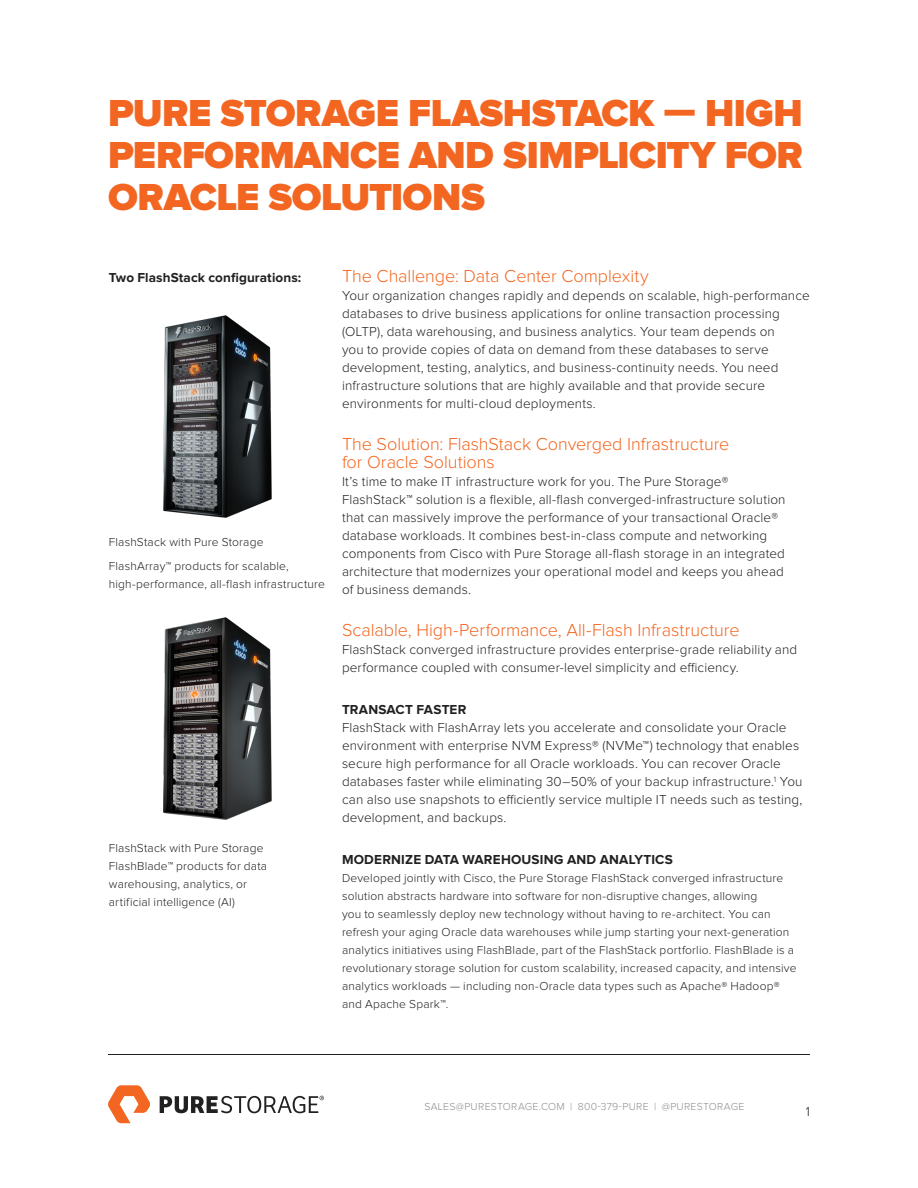
<style>
.page{position:relative;width:918px;height:1188px;background:#fff}
.page>*{position:absolute;margin:0;border:0;box-sizing:border-box;transform-origin:0 0}
.t1{font:900 39px/42px "Proxima Nova";letter-spacing:-.015em;color:#f36621;text-align:justify}
.t2{font:300 18px/18px "Proxima Nova";color:#f36621}
.t3{font:300 13.5px/18px "Proxima Nova";letter-spacing:.01em;color:#212121}
.t4{font:700 13.5px "Proxima Nova";letter-spacing:.01em;color:#212121}
.t5{font:300 12px/18px "Proxima Nova";letter-spacing:.015em;color:#212121}
.t6{font:300 10.5px "Proxima Nova";letter-spacing:.025em;color:#8b8d90}
</style>
<div class="page">
<svg style="left:108px;top:1085px;width:42px;height:38px"></svg>
<svg style="left:160px;top:1096px;width:164px;height:17px"></svg>
<hr style="left:108px;top:1054px;width:702px;height:1px;background:#212121">
<img style="left:163px;top:315px;width:109px;height:203px">
<img style="left:163px;top:617px;width:109px;height:203px">
<h1 class="t1" style="left:108px;top:94px;width:697px">PURE STORAGE FLASHSTACK — HIGH PERFORMANCE AND SIMPLICITY FOR ORACLE SOLUTIONS</h1>
<p class="t4" style="left:109px;top:271px;width:194px">Two FlashStack configurations:</p>
<p class="t5" style="left:109px;top:531px;width:181px;line-height:24px">FlashStack with Pure Storage<br>FlashArray™ products for scalable,</p>
<p class="t5" style="left:109px;top:576px;width:217px">high-performance, all-flash infrastructure</p>
<p class="t5" style="left:109px;top:840px;width:160px">FlashStack with Pure Storage<br>FlashBlade™ products for data warehousing, analytics, or artificial intelligence (AI)</p>
<h2 class="t2" style="left:342px;top:268px;width:308px">The Challenge: Data Center Complexity</h2>
<p class="t3" style="left:342px;top:287px;width:469px">Your organization changes rapidly and depends on scalable, high-performance databases to drive business applications for online transaction processing (OLTP), data warehousing, and business analytics. Your team depends on<br>you to provide copies of data on demand from these databases to serve development, testing, analytics, and business-continuity needs. You need infrastructure solutions that are highly available and that provide secure environments for multi-cloud deployments.</p>
<h2 class="t2" style="left:342px;top:436px;width:389px">The Solution: FlashStack Converged Infrastructure for Oracle Solutions</h2>
<p class="t3" style="left:342px;top:473px;width:445px">It’s time to make IT infrastructure work for you. The Pure Storage® FlashStack™ solution is a flexible, all-flash converged-infrastructure solution that can massively improve the performance of your transactional Oracle® database workloads. It combines best-in-class compute and networking components from Cisco with Pure Storage all-flash storage in an integrated architecture that modernizes your operational model and keeps you ahead of business demands.</p>
<h2 class="t2" style="left:342px;top:622px;width:399px">Scalable, High-Performance, All-Flash Infrastructure</h2>
<p class="t3" style="left:342px;top:641px;width:457px">FlashStack converged infrastructure provides enterprise-grade reliability and performance coupled with consumer-level simplicity and efficiency.</p>
<p class="t4" style="left:342px;top:703px;width:126px">TRANSACT FASTER</p>
<p class="t3" style="left:342px;top:719px;width:462px">FlashStack with FlashArray lets you accelerate and consolidate your Oracle environment with enterprise NVM Express® (NVMe™) technology that enables secure high performance for all Oracle workloads. You can recover Oracle databases faster while eliminating 30–50% of your backup infrastructure.<sup>1</sup> You can also use snapshots to efficiently service multiple IT needs such as testing, development, and backups.</p>
<p class="t4" style="left:342px;top:853px;width:332px">MODERNIZE DATA WAREHOUSING AND ANALYTICS</p>
<p class="t5" style="left:342px;top:870px;width:456px">Developed jointly with Cisco, the Pure Storage FlashStack converged infrastructure solution abstracts hardware into software for non-disruptive changes, allowing<br>you to seamlessly deploy new technology without having to re-architect. You can refresh your aging Oracle data warehouses while jump starting your next-generation analytics initiatives using FlashBlade, part of the FlashStack portforlio. FlashBlade is a revolutionary storage solution for custom scalability, increased capacity, and intensive analytics workloads — including non-Oracle data types such as Apache® Hadoop® and Apache Spark™.</p>
<p class="t6" style="left:424px;top:1102px;width:322px">SALES@PURESTORAGE.COM | 800-379-PURE | @PURESTORAGE</p>
<p class="t3" style="left:806px;top:1103px;width:6px">1</p>
</div>
